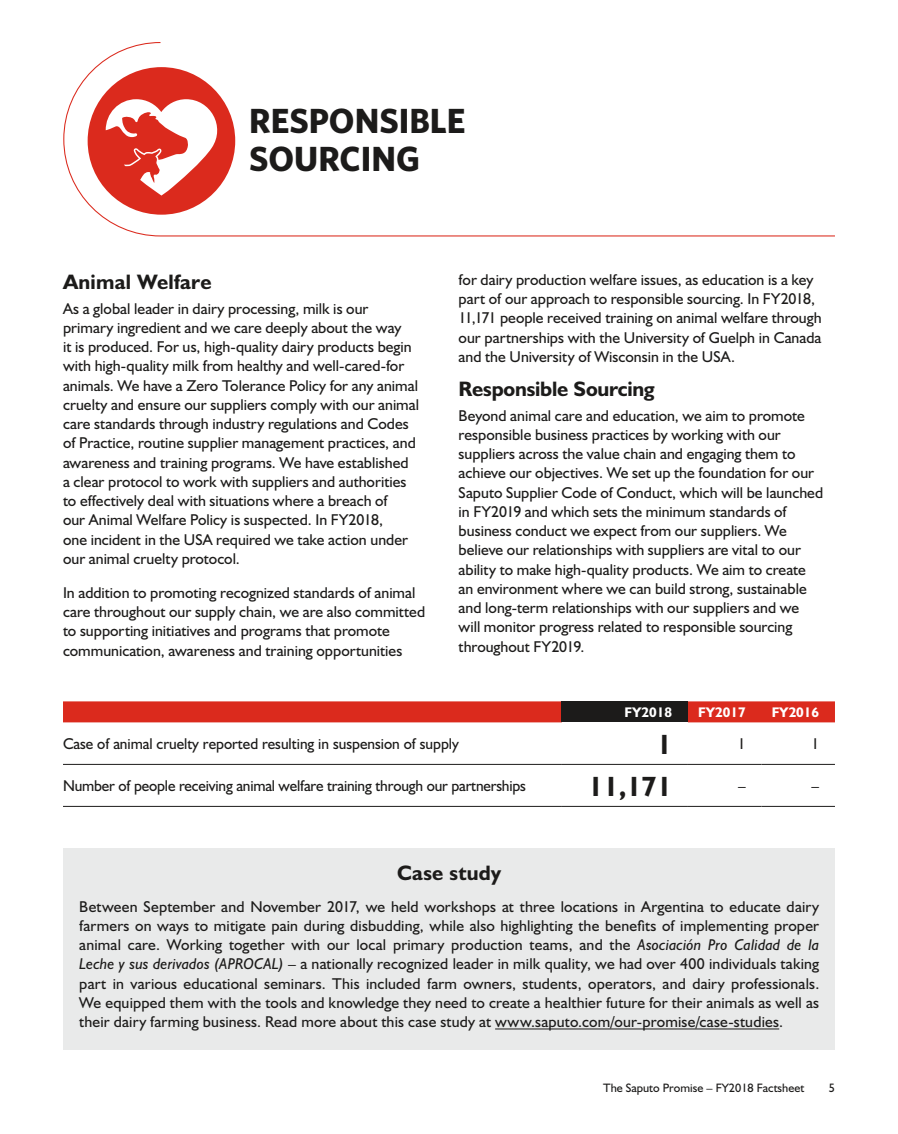
<style>
.page{position:relative;width:898px;height:1134px;background:#fff}
.page>*{position:absolute;margin:0;border:0;box-sizing:border-box;transform-origin:0 0}
.t1{font:700 35px/38.5px "Whitney";color:#1c1b1a}
.t2{font:700 28px "Humanist 521 BT";color:#1c1b1a}
.t3{font:700 21px "Humanist 521 BT";letter-spacing:-.005em;color:#1c1b1a}
.t4{font:15.75px/19.2px "Humanist 521 BT";color:#1c1b1a}
.t5{font:700 14px "Humanist 521 BT";color:#fff}
.t6{font:12.25px "Humanist 521 BT";color:#1c1b1a}
.s1{font-style:italic}
</style>
<div class="page">
<div style="left:64px;top:848px;width:771px;height:202px;background:#e9eaea"></div>
<hr style="left:495px;top:1029px;width:284px;height:1px;background:#1c1b1a">
<div style="left:63px;top:701px;width:772px;height:21px;background:#db2a1d"></div>
<div style="left:562px;top:701px;width:126px;height:21px;background:#1c1b1a"></div>
<hr style="left:63px;top:764px;width:499px;height:1px;background:#1c1b1a">
<hr style="left:562px;top:764px;width:126px;height:1px;background:#1c1b1a">
<hr style="left:688px;top:764px;width:73px;height:1px;background:#1c1b1a">
<hr style="left:761px;top:764px;width:74px;height:1px;background:#1c1b1a">
<hr style="left:63px;top:806px;width:499px;height:1px;background:#1c1b1a">
<hr style="left:562px;top:806px;width:126px;height:1px;background:#1c1b1a">
<hr style="left:688px;top:806px;width:73px;height:1px;background:#1c1b1a">
<hr style="left:761px;top:806px;width:74px;height:1px;background:#1c1b1a">
<svg style="left:63px;top:42px;width:772px;height:195px"></svg>
<h1 class="t1" style="left:249px;top:100px;width:218px">RESPONSIBLE<br>SOURCING</h1>
<h3 class="t3" style="left:63px;top:269px;width:150px">Animal Welfare</h3>
<p class="t4" style="left:63px;top:298px;width:358px">As a global leader in dairy processing, milk is our primary ingredient and we care deeply about the way<br>it is produced. For us, high-quality dairy products begin with high-quality milk from healthy and well-cared-for animals. We have a Zero Tolerance Policy for any animal cruelty and ensure our suppliers comply with our animal care standards through industry regulations and Codes of Practice, routine supplier management practices, and awareness and training programs. We have established a clear protocol to work with suppliers and authorities to effectively deal with situations where a breach of<br>our Animal Welfare Policy is suspected. In FY2018,<br>one incident in the USA required we take action under our animal cruelty protocol.</p>
<p class="t4" style="left:63px;top:583px;width:364px">In addition to promoting recognized standards of animal care throughout our supply chain, we are also committed to supporting initiatives and programs that promote communication, awareness and training opportunities</p>
<p class="t4" style="left:459px;top:270px;width:364px">for dairy production welfare issues, as education is a key part of our approach to responsible sourcing. In FY2018, 11,171 people received training on animal welfare through our partnerships with the University of Guelph in Canada and the University of Wisconsin in the USA.</p>
<h3 class="t3" style="left:459px;top:376px;width:198px">Responsible Sourcing</h3>
<p class="t4" style="left:459px;top:405px;width:366px">Beyond animal care and education, we aim to promote responsible business practices by working with our suppliers across the value chain and engaging them to achieve our objectives. We set up the foundation for our Saputo Supplier Code of Conduct, which will be launched in FY2019 and which sets the minimum standards of business conduct we expect from our suppliers. We believe our relationships with suppliers are vital to our ability to make high-quality products. We aim to create an environment where we can build strong, sustainable and long-term relationships with our suppliers and we will monitor progress related to responsible sourcing throughout FY2019.</p>
<p class="t5" style="left:624px;top:704px;width:49px">FY2018</p>
<p class="t5" style="left:698px;top:704px;width:49px">FY2017</p>
<p class="t5" style="left:771px;top:704px;width:49px">FY2016</p>
<p class="t4" style="left:63px;top:734px;width:397px">Case of animal cruelty reported resulting in suspension of supply</p>
<h2 class="t2" style="left:657px;top:727px;width:17px">1</h2>
<p class="t4" style="left:738px;top:734px;width:9px">1</p>
<p class="t4" style="left:811px;top:734px;width:9px">1</p>
<p class="t4" style="left:63px;top:776px;width:464px">Number of people receiving animal welfare training through our partnerships</p>
<h2 class="t2" style="left:588px;top:769px;width:85px">11,171</h2>
<p class="t4" style="left:738px;top:776px;width:9px">–</p>
<p class="t4" style="left:811px;top:776px;width:9px">–</p>
<h3 class="t3" style="left:397px;top:860px;width:106px">Case study</h3>
<p class="t4" style="left:79px;top:896px;width:741px;text-align:justify">Between September and November 2017, we held workshops at three locations in Argentina to educate dairy farmers on ways to mitigate pain during disbudding, while also highlighting the benefits of implementing proper animal care. Working together with our local primary production teams, and the <span class="s1">Asociación Pro Calidad de la Leche y sus derivados (APROCAL)</span> – a nationally recognized leader in milk quality, we had over 400 individuals taking part in various educational seminars. This included farm owners, students, operators, and dairy professionals.<br>We equipped them with the tools and knowledge they need to create a healthier future for their animals as well as their dairy farming business. Read more about this case study at www.saputo.com/our-promise/case-studies.</p>
<p class="t6" style="left:603px;top:1080px;width:203px">The Saputo Promise – FY2018 Factsheet</p>
<p class="t6" style="left:829px;top:1080px;width:8px">5</p>
</div>
